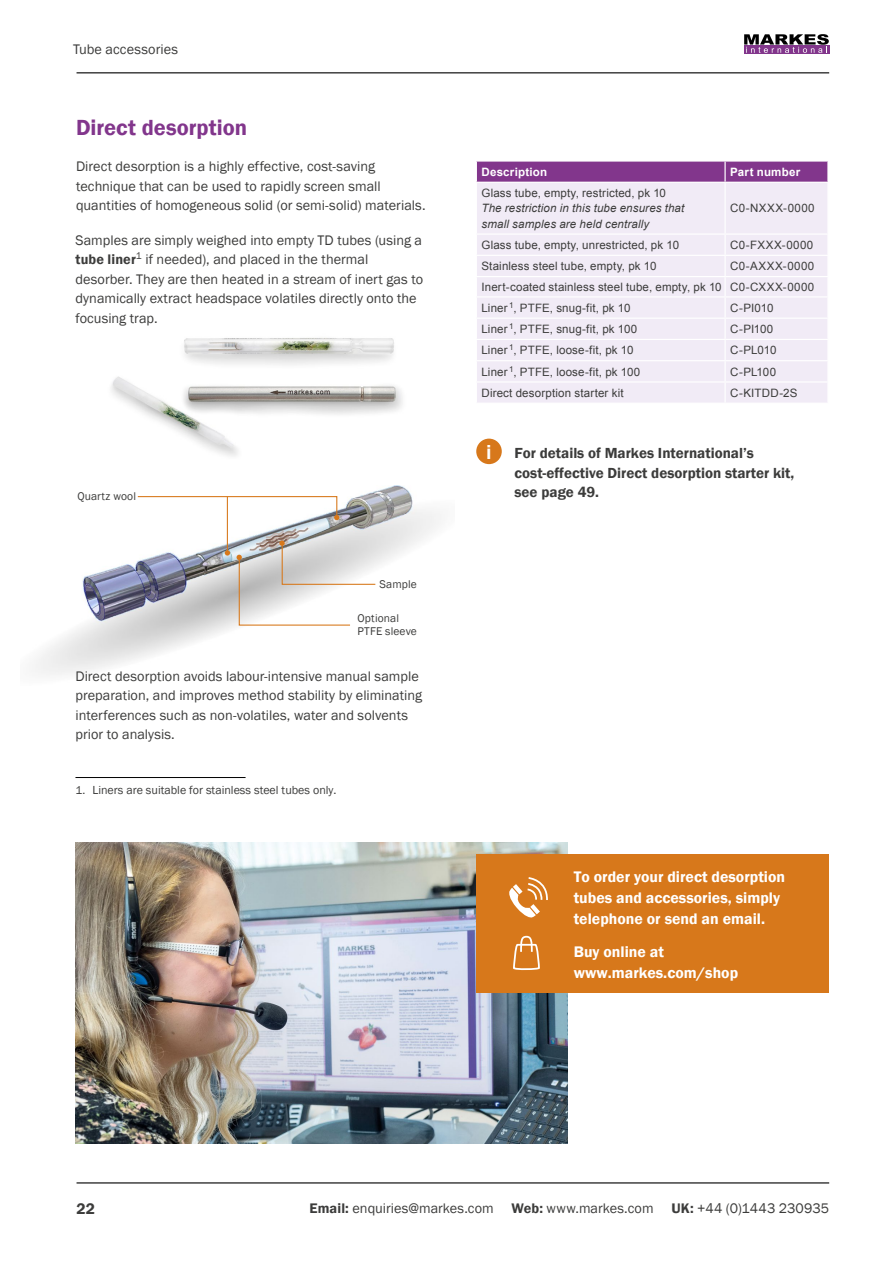
<style>
.page{position:relative;width:893px;height:1263px;background:#fff}
.page>*{position:absolute;margin:0;border:0;box-sizing:border-box;transform-origin:0 0}
.t1{font:600 22.5px "Franklin Gothic";color:#82368c}
.t2{font:700 19.5px "Arial";color:#fff}
.t3{font:600 15.75px/21px "Franklin Gothic";color:#fff}
.t4{font:600 15.75px "Franklin Gothic";color:#3c3c3b}
.t5{font:600 15px/19.5px "Franklin Gothic";color:#3c3c3b}
.t6{font:14.25px/19.5px "Franklin Gothic";color:#3c3c3b}
.t7{font:12px "Franklin Gothic";color:#3c3c3b}
.t8{font:11.55px/20.9px "Arial";letter-spacing:.015em;color:#3c3c3b;text-align:justify}
.t9{font:italic 11.55px/15.8px "Arial";letter-spacing:.01em;color:#3c3c3b}
.t10{font:11.55px/12.9px "Franklin Gothic";letter-spacing:.01em;color:#3c3c3b}
.t11{font:11.55px "Arial";letter-spacing:.035em;color:#3c3c3b}
.t12{font:700 11.55px "Arial";letter-spacing:.02em;color:#fff}
.s1{font-weight:600}
.s2{font-size:11.55px}
</style>
<div class="page">
<hr style="left:77px;top:1182px;width:752px;height:1px;background:#000">
<hr style="left:77px;top:72px;width:752px;height:1px;background:#000">
<div style="left:744px;top:46px;width:85px;height:8px;background:#82368c"></div>
<svg style="left:744px;top:34px;width:85px;height:19px"></svg>
<img style="left:111px;top:376px;width:292px;height:80px">
<img style="left:161px;top:338px;width:242px;height:43px">
<div style="left:477px;top:183px;width:350px;height:220px;background:#f1ebf6"></div>
<hr style="left:476px;top:296px;width:249px;height:1px;background:#fff">
<hr style="left:725px;top:296px;width:104px;height:1px;background:#fff">
<hr style="left:476px;top:318px;width:249px;height:1px;background:#fff">
<hr style="left:725px;top:318px;width:104px;height:1px;background:#fff">
<hr style="left:476px;top:339px;width:249px;height:1px;background:#fff">
<hr style="left:725px;top:339px;width:104px;height:1px;background:#fff">
<hr style="left:476px;top:360px;width:249px;height:1px;background:#fff">
<hr style="left:725px;top:360px;width:104px;height:1px;background:#fff">
<hr style="left:476px;top:381px;width:249px;height:2px;background:#fff">
<hr style="left:725px;top:381px;width:104px;height:2px;background:#fff">
<svg style="left:476px;top:161px;width:351px;height:21px;background:#873e90"></svg>
<hr style="left:725px;top:160px;width:104px;height:2px;background:#fff">
<hr style="left:724px;top:183px;width:2px;height:50px;background:#fff">
<hr style="left:476px;top:233px;width:249px;height:2px;background:#fff">
<hr style="left:725px;top:233px;width:104px;height:2px;background:#fff">
<hr style="left:724px;top:235px;width:2px;height:20px;background:#fff">
<hr style="left:476px;top:255px;width:249px;height:1px;background:#fff">
<hr style="left:725px;top:255px;width:104px;height:1px;background:#fff">
<hr style="left:724px;top:256px;width:2px;height:20px;background:#fff">
<hr style="left:476px;top:276px;width:249px;height:1px;background:#fff">
<hr style="left:725px;top:276px;width:104px;height:1px;background:#fff">
<svg style="left:724px;top:277px;width:2px;height:19px"></svg>
<hr style="left:724px;top:297px;width:2px;height:21px;background:#fff">
<hr style="left:724px;top:319px;width:2px;height:20px;background:#fff">
<hr style="left:724px;top:340px;width:2px;height:20px;background:#fff">
<hr style="left:724px;top:361px;width:2px;height:20px;background:#fff">
<hr style="left:724px;top:383px;width:2px;height:20px;background:#fff">
<img style="left:35px;top:486px;width:406px;height:189px">
<svg style="left:225px;top:550px;width:5px;height:6px"></svg>
<hr style="left:227px;top:497px;width:1px;height:58px;background:#d7781b">
<svg style="left:137px;top:495px;width:202px;height:25px"></svg>
<svg style="left:237px;top:541px;width:139px;height:85px"></svg>
<img style="left:75px;top:842px;width:493px;height:302px">
<div style="left:476px;top:439px;width:26px;height:25px;background:#d7781b;border-radius:50%"></div>
<hr style="left:75px;top:777px;width:171px;height:1px;background:#000">
<div style="left:476px;top:854px;width:353px;height:139px;background:#d7781b"></div>
<svg style="left:509px;top:877px;width:39px;height:41px"></svg>
<svg style="left:513px;top:935px;width:27px;height:36px"></svg>
<p class="t6" style="left:73px;top:40px;width:106px">Tube accessories</p>
<h1 class="t1" style="left:76px;top:113px;width:173px">Direct desorption</h1>
<p class="t6" style="left:76px;top:157px;width:351px">Direct desorption is a highly effective, cost-saving technique that can be used to rapidly screen small quantities of homogeneous solid (or semi-solid) materials.</p>
<p class="t12" style="left:481px;top:164px;width:67px">Description</p>
<p class="t12" style="left:730px;top:164px;width:72px">Part number</p>
<p class="t8" style="left:481px;top:182px;width:186px">Glass tube, empty, restricted, pk 10</p>
<p class="t9" style="left:481px;top:201px;width:204px">The restriction in this tube ensures that small samples are held centrally</p>
<p class="t11" style="left:730px;top:201px;width:86px">C0-NXXX-0000</p>
<p class="t8" style="left:481px;top:235px;width:199px">Glass tube, empty, unrestricted, pk 10</p>
<p class="t11" style="left:730px;top:237px;width:85px">C0-FXXX-0000</p>
<p class="t8" style="left:481px;top:256px;width:177px">Stainless steel tube, empty, pk 10</p>
<p class="t6" style="left:75px;top:230px;width:349px">Samples are simply weighed into empty TD tubes (using a <span class="s1">tube liner</span><sup>1</sup> if needed), and placed in the thermal desorber. They are then heated in a stream of inert gas to dynamically extract headspace volatiles directly onto the focusing trap.</p>
<p class="t8" style="left:481px;top:256px;width:334px;text-indent:249px">C0-AXXX-0000<br>Inert-coated stainless steel tube, empty, pk 10 C0-CXXX-0000<br>Liner <sup>1</sup>, PTFE, snug-fit, pk 10</p>
<p class="t8" style="left:730px;top:297px;width:45px">C-PI010</p>
<p class="t8" style="left:481px;top:319px;width:157px">Liner <sup>1</sup>, PTFE, snug-fit, pk 100</p>
<p class="t8" style="left:730px;top:319px;width:45px">C-PI100</p>
<p class="t8" style="left:481px;top:340px;width:154px">Liner <sup>1</sup>, PTFE, loose-fit, pk 10</p>
<p class="t8" style="left:730px;top:340px;width:48px">C-PL010</p>
<p class="t8" style="left:481px;top:361px;width:160px">Liner <sup>1</sup>, PTFE, loose-fit, pk 100</p>
<p class="t8" style="left:730px;top:361px;width:47px">C-PL100</p>
<p class="t8" style="left:481px;top:382px;width:144px">Direct desorption starter kit</p>
<p class="t8" style="left:730px;top:382px;width:69px">C-KITDD-2S</p>
<p class="t10" style="left:77px;top:490px;width:60px">Quartz wool</p>
<p class="t10" style="left:379px;top:578px;width:39px">Sample</p>
<p class="t10" style="left:357px;top:612px;width:61px">Optional<br>PTFE sleeve</p>
<p class="t6" style="left:75px;top:667px;width:348px">Direct desorption avoids labour-intensive manual sample preparation, and improves method stability by eliminating interferences such as non-volatiles, water and solvents prior to analysis.</p>
<p class="t7" style="left:75px;top:783px;width:263px"><span class="s2">1.</span> Liners are suitable for stainless steel tubes only.</p>
<h2 class="t2" style="left:486px;top:439px;width:7px">i</h2>
<p class="t5" style="left:514px;top:444px;width:281px">For details of Markes International’s cost‑effective Direct desorption starter kit, see page 49.</p>
<p class="t3" style="left:574px;top:866px;width:213px">To order your direct desorption tubes and accessories, simply telephone or send an email.</p>
<p class="t3" style="left:574px;top:942px;width:166px">Buy online at www.markes.com/shop</p>
<p class="t4" style="left:77px;top:1199px;width:20px">22</p>
<p class="t6" style="left:309px;top:1199px;width:186px"><span class="s1">Email:</span> enquiries@markes.com</p>
<p class="t6" style="left:512px;top:1199px;width:319px"><span class="s1">Web:</span> www.markes.com <span class="s1">UK:</span> +44 (0)1443 230935</p>
</div>
